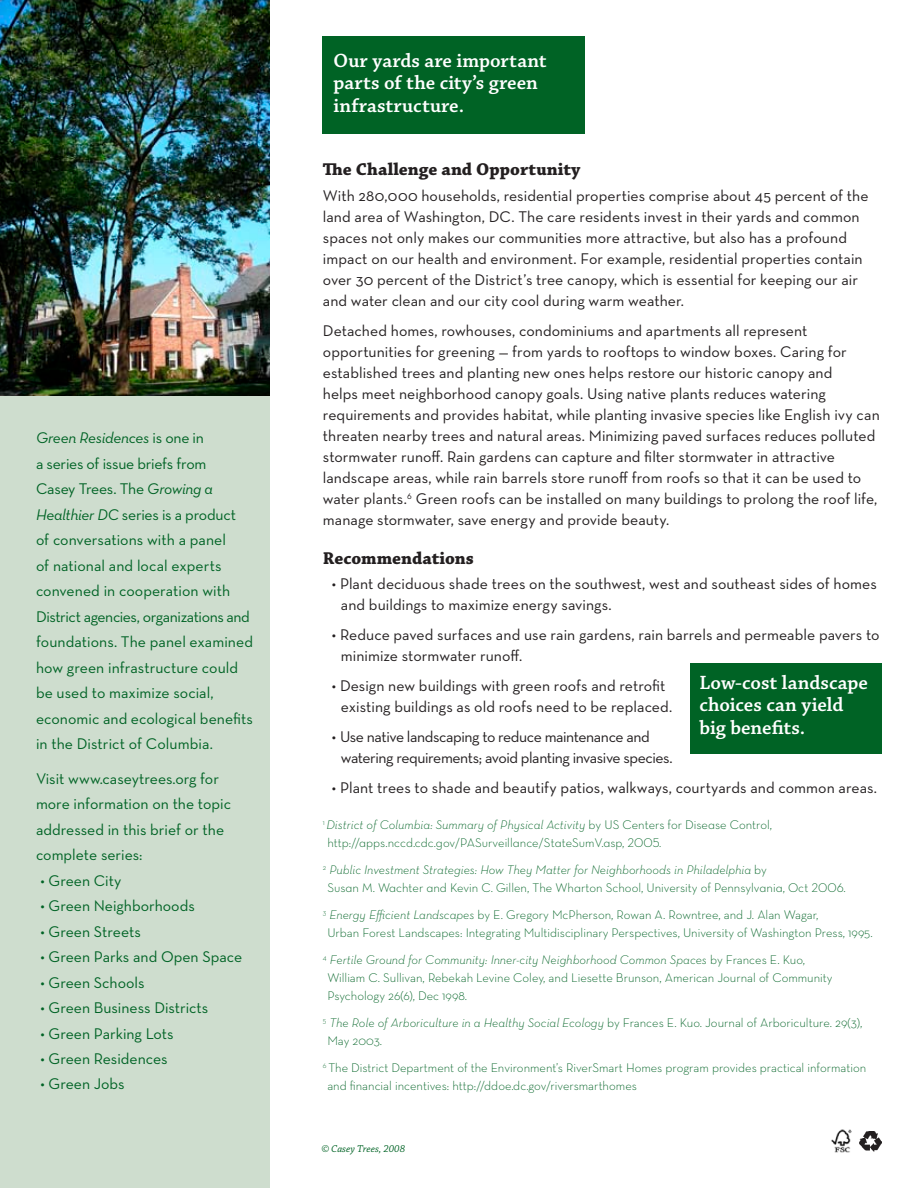
<style>
.page{position:relative;width:918px;height:1188px;background:#fff}
.page>*{position:absolute;margin:0;border:0;box-sizing:border-box;transform-origin:0 0}
.t1{font:600 20.25px/22.5px "Chaparral Pro";letter-spacing:.005em;color:#fff}
.t2{font:700 18px "Chaparral Pro";letter-spacing:.005em;color:#231f20}
.t3{font:15.75px/21px "Neutra Text";letter-spacing:.005em;color:#231f20}
.t4{font:15.75px/25.5px "Neutra Text";color:#006325}
.t5{font:15.75px/21px "Neutra Text";letter-spacing:-.025em;color:#231f20}
.t6{font:300 12.75px/18px "Neutra Text";color:#006325}
.t7{font:12.75px/18px "Neutra Text Light Alt";color:#006325}
.t8{font:italic 10.5px "Chaparral Pro";color:#006325}
.s1{font-family:"Neutra Text Book Italic Alt"}
.s2{font-family:"Neutra Text";font-weight:300;font-style:italic}
.s3{font-style:italic}
</style>
<div class="page">
<img style="left:860px;top:1132px;width:22px;height:20px">
<img style="left:831px;top:1129px;width:21px;height:24px">
<div style="left:0;top:390px;width:270px;height:798px;background:#ceddce"></div>
<div style="left:690px;top:664px;width:192px;height:90px;background:#006325"></div>
<div style="left:323px;top:36px;width:262px;height:98px;background:#006325"></div>
<img style="left:0;top:0;width:270px;height:396px">
<p class="t4" style="left:36px;top:425px;width:219px"><span class="s1">Green Residences</span> is one in<br>a series of issue briefs from<br>Casey Trees. The <span class="s1">Growing a<br>Healthier DC</span> series is a product of conversations with a panel<br>of national and local experts convened in cooperation with<br>District agencies, organizations and foundations. The panel examined how green infrastructure could be used to maximize social, economic and ecological benefits in the District of Columbia.</p>
<p class="t4" style="left:36px;top:765px;width:197px">Visit www.caseytrees.org for more information on the topic addressed in this brief or the complete series:</p>
<p class="t4" style="left:41px;top:867px;width:82px">• Green City</p>
<p class="t4" style="left:41px;top:893px;width:156px">• Green Neighborhoods</p>
<p class="t4" style="left:41px;top:918px;width:102px">• Green Streets</p>
<p class="t4" style="left:41px;top:944px;width:203px">• Green Parks and Open Space</p>
<p class="t4" style="left:41px;top:969px;width:106px">• Green Schools</p>
<p class="t4" style="left:41px;top:995px;width:169px">• Green Business Districts</p>
<p class="t4" style="left:41px;top:1020px;width:135px">• Green Parking Lots</p>
<p class="t4" style="left:41px;top:1046px;width:129px">• Green Residences</p>
<p class="t4" style="left:41px;top:1071px;width:86px">• Green Jobs</p>
<p class="t1" style="left:334px;top:50px;width:214px">Our yards are important parts of the city’s green infrastructure.</p>
<p class="t2" style="left:323px;top:159px;width:259px">The Challenge and Opportunity</p>
<p class="t3" style="left:323px;top:185px;width:547px">With 280,000 households, residential properties comprise about 45 percent of the land area of Washington, DC. The care residents invest in their yards and common spaces not only makes our communities more attractive, but also has a profound impact on our health and environment. For example, residential properties contain over 30 percent of the District’s tree canopy, which is essential for keeping our air and water clean and our city cool during warm weather.</p>
<p class="t3" style="left:323px;top:320px;width:558px">Detached homes, rowhouses, condominiums and apartments all represent opportunities for greening — from yards to rooftops to window boxes. Caring for established trees and planting new ones helps restore our historic canopy and<br>helps meet neighborhood canopy goals. Using native plants reduces watering requirements and provides habitat, while planting invasive species like English ivy can threaten nearby trees and natural areas. Minimizing paved surfaces reduces polluted stormwater runoff. Rain gardens can capture and filter stormwater in attractive landscape areas, while rain barrels store runoff from roofs so that it can be used to water plants.<sup>6</sup> Green roofs can be installed on many buildings to prolong the roof life, manage stormwater, save energy and provide beauty.</p>
<p class="t2" style="left:323px;top:548px;width:153px">Recommendations</p>
<p class="t3" style="left:341px;top:573px;width:537px;text-indent:-9px">• Plant deciduous shade trees on the southwest, west and southeast sides of homes and buildings to maximize energy savings.</p>
<p class="t3" style="left:341px;top:624px;width:540px;text-indent:-9px">• Reduce paved surfaces and use rain gardens, rain barrels and permeable pavers to minimize stormwater runoff.</p>
<p class="t3" style="left:332px;top:675px;width:342px;text-align:center">• Design new buildings with green roofs and retrofit existing buildings as old roofs need to be replaced.</p>
<p class="t5" style="left:341px;top:726px;width:333px;text-indent:-9px">• Use native landscaping to reduce maintenance and watering requirements; avoid planting invasive species.</p>
<p class="t3" style="left:332px;top:777px;width:547px">• Plant trees to shade and beautify patios, walkways, courtyards and common areas.</p>
<p class="t7" style="left:327px;top:816px;width:446px;text-indent:-5px"><sup>1</sup> <span class="s2">District of Columbia: Summary of Physical Activity</span> by US Centers for Disease Control, http://apps.nccd.cdc.gov/PASurveillance/StateSumV.asp, 2005<span class="s2">.</span></p>
<p class="t7" style="left:327px;top:861px;width:520px;text-indent:-4px"><sup>2</sup> <span class="s2">Public Investment Strategies: How They Matter for Neighborhoods in Philadelphia</span> by<br>Susan M. Wachter and Kevin C. Gillen, The Wharton School, University of Pennsylvania, Oct 2006.</p>
<p class="t6" style="left:327px;top:906px;width:547px;text-indent:-5px"><sup>3</sup> <span class="s3">Energy Efficient Landscapes</span> by E. Gregory McPherson, Rowan A. Rowntree, and J. Alan Wagar,<br>Urban Forest Landscapes: Integrating Multidisciplinary Perspectives, University of Washington Press, 1995.</p>
<p class="t6" style="left:327px;top:951px;width:507px;text-indent:-5px"><sup>4</sup> <span class="s3">Fertile Ground for Community: Inner-city Neighborhood Common Spaces</span> by Frances E. Kuo,<br>William C. Sullivan, Rebekah Levine Coley, and Liesette Brunson, American Journal of Community<br>Psychology 26(6), Dec 1998.</p>
<p class="t6" style="left:327px;top:1014px;width:537px;text-indent:-4px"><sup>5</sup> <span class="s3">The Role of Arboriculture in a Healthy Social Ecology</span> by Frances E. Kuo. Journal of Arboriculture. 29(3),<br>May 2003.</p>
<p class="t6" style="left:327px;top:1059px;width:540px;text-indent:-5px"><sup>6</sup> The District Department of the Environment’s RiverSmart Homes program provides practical information and financial incentives: http://ddoe.dc.gov/riversmarthomes</p>
<p class="t1" style="left:699px;top:672px;width:170px">Low-cost landscape choices can yield big benefits.</p>
<p class="t8" style="left:321px;top:1143px;width:85px">© Casey Trees, 2008</p>
</div>
